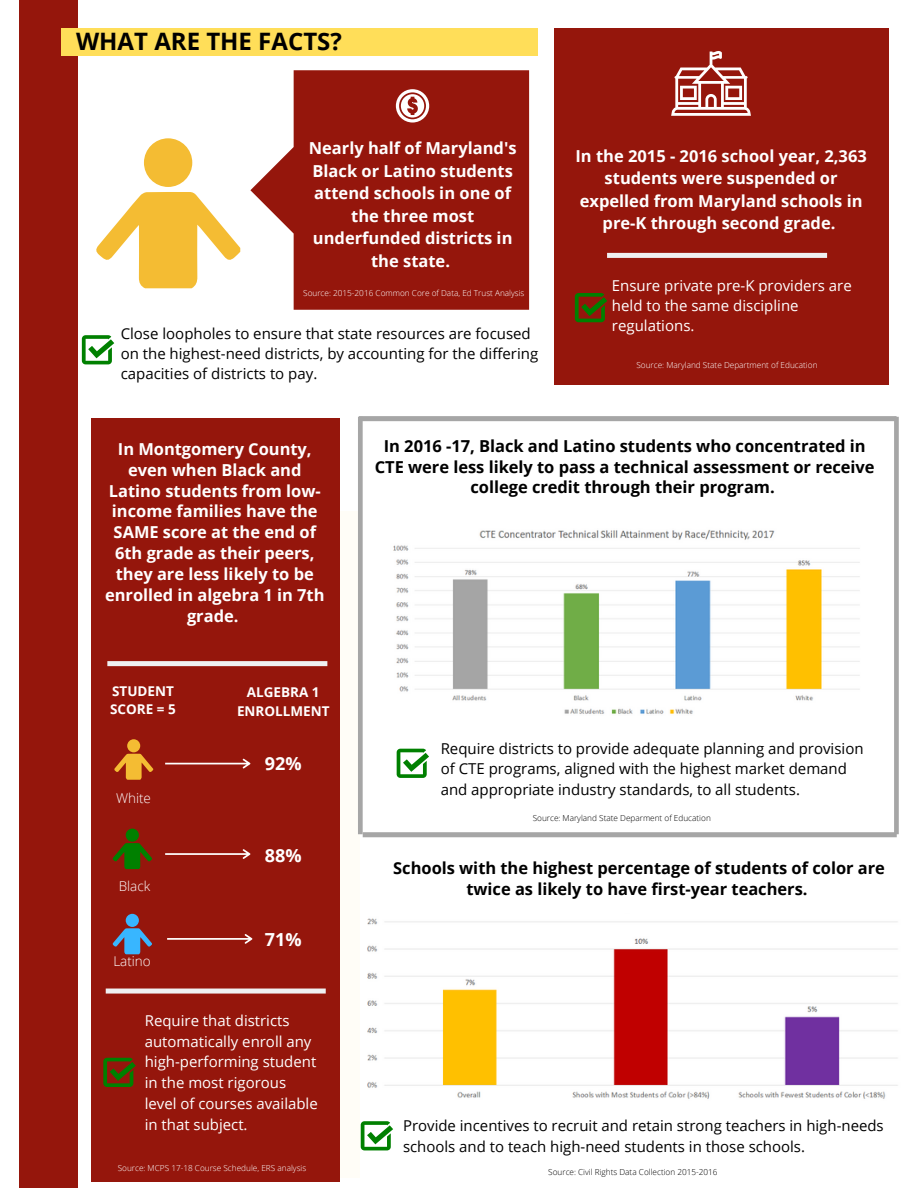
<style>
.page{position:relative;width:918px;height:1188px;background:#fff}
.page>*{position:absolute;margin:0;border:0;box-sizing:border-box;transform-origin:0 0}
.t1{font:700 24px "Open Sans";color:#000}
.t2{font:700 18px "Open Sans";color:#fff}
.t3{font:700 16.5px/22.5px "Open Sans";color:#fff;text-align:center}
.t4{font:700 16.5px/20.1px "Open Sans";color:#000;text-align:center}
.t5{font:15px/20.5px "Open Sans";color:#000}
.t6{font:15px/20.9px "Open Sans";color:#fff}
.t7{font:700 13.5px/18px "Open Sans";color:#fff}
.t8{font:300 13.5px "Open Sans";color:#fff}
.t9{font:300 8.25px "Open Sans";color:#fff}
.t10{font:300 8.25px "Open Sans";color:#000}
</style>
<div class="page">
<div style="left:19px;top:0;width:58px;height:1188px;background:#95160c"></div>
<div style="left:61px;top:28px;width:477px;height:27px;background:#ffde59"></div>
<div style="left:100px;top:511px;width:260px;height:666px;background:#fffdf7"></div>
<div style="left:91px;top:418px;width:248px;height:764px;background:#95160c"></div>
<img style="left:368px;top:918px;width:530px;height:181px">
<svg style="left:361px;top:1121px;width:32px;height:29px"></svg>
<div style="left:127px;top:739px;width:13px;height:13px;background:#f4bc33;border-radius:50%"></div>
<svg style="left:114px;top:754px;width:39px;height:26px"></svg>
<svg style="left:103px;top:1058px;width:33px;height:29px"></svg>
<svg style="left:106px;top:989px;width:220px;height:5px"></svg>
<div style="left:554px;top:28px;width:335px;height:357px;background:#95160c"></div>
<svg style="left:671px;top:51px;width:80px;height:65px"></svg>
<svg style="left:575px;top:293px;width:32px;height:29px"></svg>
<svg style="left:607px;top:253px;width:220px;height:5px"></svg>
<svg style="left:358px;top:416px;width:541px;height:421px"></svg>
<svg style="left:82px;top:335px;width:32px;height:29px"></svg>
<div style="left:144px;top:138px;width:48px;height:49px;background:#f4bc33;border-radius:50%"></div>
<svg style="left:96px;top:192px;width:144px;height:96px"></svg>
<svg style="left:250px;top:70px;width:279px;height:240px;background:#a2342b"></svg>
<svg style="left:396px;top:89px;width:33px;height:34px"></svg>
<svg style="left:165px;top:759px;width:85px;height:9px"></svg>
<div style="left:126px;top:829px;width:13px;height:13px;background:#008000;border-radius:50%"></div>
<svg style="left:113px;top:843px;width:39px;height:26px"></svg>
<div style="left:126px;top:914px;width:13px;height:13px;background:#38b6ff;border-radius:50%"></div>
<svg style="left:113px;top:928px;width:39px;height:26px"></svg>
<svg style="left:107px;top:661px;width:220px;height:5px"></svg>
<svg style="left:165px;top:849px;width:85px;height:10px"></svg>
<svg style="left:167px;top:934px;width:85px;height:10px"></svg>
<h1 class="t1" style="left:76px;top:24px;width:267px">WHAT ARE THE FACTS?</h1>
<p class="t3" style="left:309px;top:137px;width:209px">Nearly half of Maryland's<br>Black or Latino students attend schools in one of the three most underfunded districts in the state.</p>
<p class="t9" style="left:303px;top:287px;width:223px">Source: 2015-2016 Common Core of Data, Ed Trust Analysis</p>
<p class="t5" style="left:121px;top:324px;width:419px;line-height:20px">Close loopholes to ensure that state resources are focused on the highest-need districts, by accounting for the differing capacities of districts to pay.</p>
<p class="t3" style="left:576px;top:144px;width:293px">In the 2015 - 2016 school year, 2,363 students were suspended or expelled from Maryland schools in pre-K through second grade.</p>
<p class="t6" style="left:612px;top:275px;width:241px;line-height:20.2px">Ensure private pre-K providers are held to the same discipline regulations.</p>
<p class="t9" style="left:636px;top:360px;width:183px">Source: Maryland State Department of Education</p>
<p class="t3" style="left:105px;top:438px;width:221px;line-height:20.9px">In Montgomery County, even when Black and<br>Latino students from low&shy;income families have the<br>SAME score at the end of<br>6th grade as their peers, they are less likely to be enrolled in algebra 1 in 7th grade.</p>
<p class="t7" style="left:110px;top:682px;width:67px">STUDENT<br>SCORE = 5</p>
<p class="t7" style="left:237px;top:682px;width:94px;line-height:18.8px;text-align:center">ALGEBRA 1<br>ENROLLMENT</p>
<p class="t8" style="left:116px;top:789px;width:36px">White</p>
<p class="t8" style="left:119px;top:877px;width:33px">Black</p>
<p class="t8" style="left:113px;top:952px;width:39px">Latino</p>
<p class="t2" style="left:265px;top:751px;width:38px">92%</p>
<p class="t2" style="left:265px;top:842px;width:38px">88%</p>
<p class="t2" style="left:265px;top:926px;width:38px">71%</p>
<p class="t6" style="left:145px;top:1009px;width:174px">Require that districts automatically enroll any high-performing student in the most rigorous level of courses available in that subject.</p>
<p class="t9" style="left:118px;top:1163px;width:190px">Source: MCPS 17-18 Course Schedule, ERS analysis</p>
<p class="t4" style="left:375px;top:436px;width:501px">In 2016 -17, Black and Latino students who concentrated in<br>CTE were less likely to pass a technical assessment or receive college credit through their program.</p>
<p class="t5" style="left:441px;top:737px;width:424px">Require districts to provide adequate planning and provision of CTE programs, aligned with the highest market demand and appropriate industry standards, to all students.</p>
<p class="t10" style="left:533px;top:812px;width:180px">Source: Maryland State Deparment of Education</p>
<p class="t4" style="left:393px;top:857px;width:493px;line-height:20.9px">Schools with the highest percentage of students of color are twice as likely to have first-year teachers.</p>
<p class="t5" style="left:403px;top:1115px;width:482px">Provide incentives to recruit and retain strong teachers in high-needs schools and to teach high-need students in those schools.</p>
<p class="t10" style="left:548px;top:1166px;width:171px">Source: Civil Rights Data Collection 2015-2016</p>
</div>
